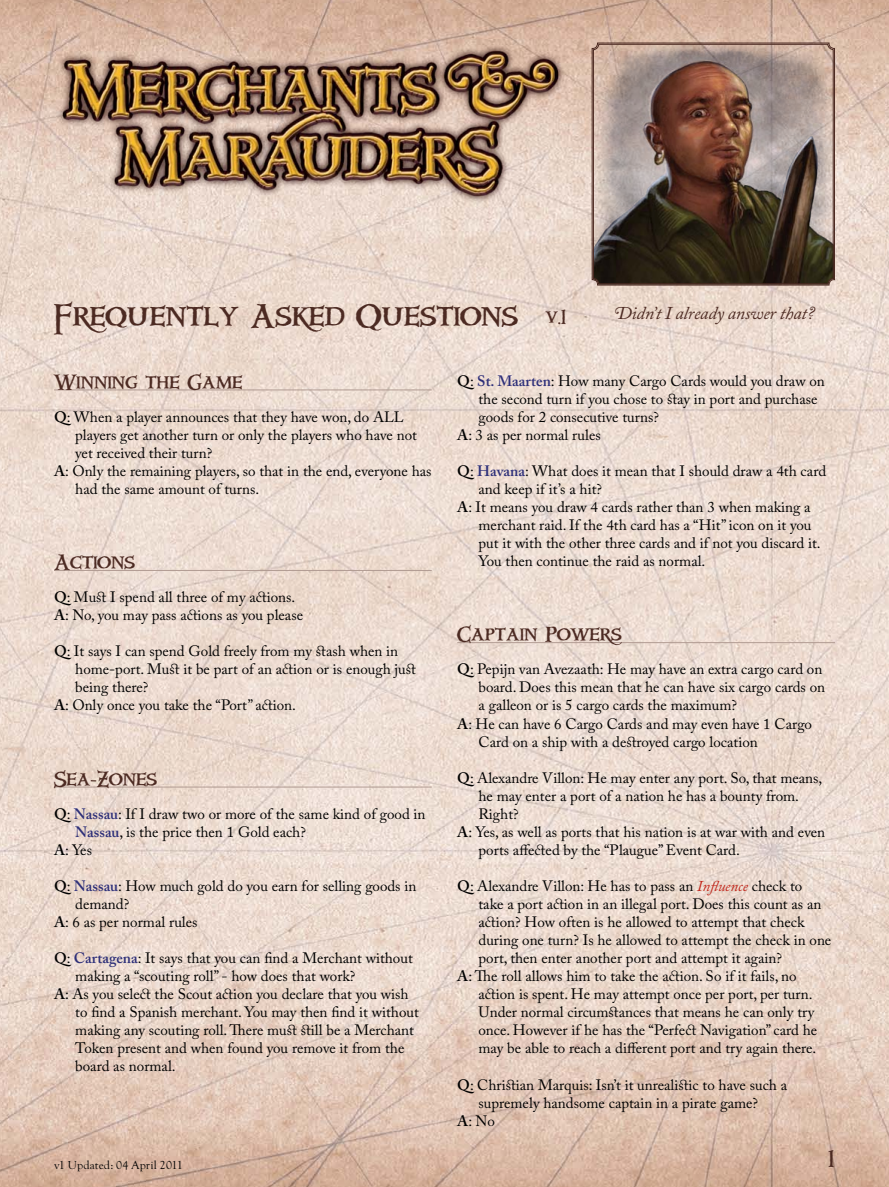
<style>
.page{position:relative;width:889px;height:1187px;background:#fff}
.page>*{position:absolute;margin:0;border:0;box-sizing:border-box;transform-origin:0 0}
.t1{font:30px "Windlass";color:#4c2a22}
.t2{font:21px "Windlass";color:#4c2a22}
.t3{font:19.5px "Windlass";color:#4c2a22}
.t4{font:italic 18px "Adobe Caslon Pro";letter-spacing:-.01em;color:#4c2a22}
.t5{font:18px "Windlass";color:#4c2a22}
.t6{font:15px/18px "Adobe Caslon Pro";color:#000}
.t7{font:12px "Goudy Old Sty T";letter-spacing:.015em;color:#000}
.s1{font-weight:600}
.s2{font-weight:600;color:#2d2f79}
.s3{font-style:italic;color:#c1261b}
</style>
<div class="page">
<img style="left:0;top:0;width:889px;height:1186px">
<img style="left:591px;top:42px;width:244px;height:244px">
<div style="left:593px;top:44px;width:240px;height:240px;border:1px solid #4c2a22;border-radius:5px"></div>
<img style="left:54px;top:43px;width:512px;height:161px">
<hr style="left:54px;top:389px;width:378px;height:1px;background:#b19b92">
<hr style="left:54px;top:570px;width:378px;height:1px;background:#b19b92">
<hr style="left:54px;top:786px;width:378px;height:1px;background:#b19b92">
<hr style="left:457px;top:642px;width:378px;height:1px;background:#b19b92">
<h1 class="t1" style="left:54px;top:295px;width:465px">Frequently Asked Questions</h1>
<h3 class="t3" style="left:54px;top:368px;width:190px">Winning the Game</h3>
<p class="t6" style="left:54px;top:407px;width:351px"><span class="s1">Q</span>: When a player announces that they have won, do ALL</p>
<p class="t6" style="left:75px;top:425px;width:343px">players get another turn or only the players who have not</p>
<p class="t6" style="left:75px;top:443px;width:138px">yet received their turn?</p>
<p class="t6" style="left:54px;top:461px;width:379px"><span class="s1">A</span>: Only the remaining players, so that in the end, everyone has</p>
<p class="t6" style="left:75px;top:479px;width:185px">had the same amount of turns.</p>
<p class="t4" style="left:614px;top:302px;width:202px">Didn’t I already answer that?</p>
<p class="t5" style="left:545px;top:305px;width:22px">v.1</p>
<p class="t6" style="left:457px;top:371px;width:369px"><span class="s1">Q</span>: <span class="s2">St. Maarten</span>: How many Cargo Cards would you draw on</p>
<p class="t6" style="left:478px;top:389px;width:340px">the second turn if you chose to stay in port and purchase</p>
<p class="t6" style="left:478px;top:407px;width:182px">goods for 2 consecutive turns?</p>
<p class="t6" style="left:457px;top:425px;width:145px"><span class="s1">A</span>: 3 as per normal rules</p>
<p class="t6" style="left:457px;top:461px;width:370px"><span class="s1">Q</span>: <span class="s2">Havana</span>: What does it mean that I should draw a 4th card</p>
<p class="t6" style="left:478px;top:479px;width:125px">and keep if it’s a hit?</p>
<p class="t6" style="left:457px;top:497px;width:355px"><span class="s1">A</span>: It means you draw 4 cards rather than 3 when making a</p>
<p class="t6" style="left:478px;top:515px;width:334px">merchant raid. If the 4th card has a “Hit” icon on it you</p>
<p class="t6" style="left:478px;top:534px;width:344px">put it with the other three cards and if not you discard it.</p>
<p class="t6" style="left:478px;top:552px;width:228px">You then continue the raid as normal.</p>
<h3 class="t3" style="left:54px;top:548px;width:83px">Actions</h3>
<p class="t6" style="left:54px;top:588px;width:250px"><span class="s1">Q</span>: Must I spend all three of my actions.<br><span class="s1">A</span>: No, you may pass actions as you please</p>
<p class="t6" style="left:54px;top:642px;width:346px"><span class="s1">Q</span>: It says I can spend Gold freely from my stash when in</p>
<p class="t6" style="left:75px;top:660px;width:342px">home-port. Must it be part of an action or is enough just</p>
<p class="t6" style="left:75px;top:678px;width:75px">being there?</p>
<p class="t6" style="left:54px;top:696px;width:243px"><span class="s1">A</span>: Only once you take the “Port” action.</p>
<h3 class="t3" style="left:457px;top:621px;width:166px">Captain Powers</h3>
<p class="t6" style="left:457px;top:660px;width:366px"><span class="s1">Q</span>: Pepijn van Avezaath: He may have an extra cargo card on</p>
<p class="t6" style="left:478px;top:678px;width:348px">board. Does this mean that he can have six cargo cards on</p>
<p class="t6" style="left:478px;top:696px;width:260px">a galleon or is 5 cargo cards the maximum?</p>
<p class="t6" style="left:457px;top:714px;width:356px"><span class="s1">A</span>: He can have 6 Cargo Cards and may even have 1 Cargo</p>
<p class="t6" style="left:478px;top:732px;width:281px">Card on a ship with a destroyed cargo location</p>
<p class="t6" style="left:457px;top:768px;width:367px"><span class="s1">Q</span>: Alexandre Villon: He may enter any port. So, that means,</p>
<p class="t6" style="left:478px;top:786px;width:322px">he may enter a port of a nation he has a bounty from.</p>
<p class="t6" style="left:478px;top:804px;width:42px">Right?</p>
<p class="t6" style="left:457px;top:822px;width:369px"><span class="s1">A</span>: Yes, as well as ports that his nation is at war with and even</p>
<p class="t6" style="left:478px;top:840px;width:263px">ports affected by the “Plaugue” Event Card.</p>
<p class="t6" style="left:457px;top:876px;width:347px"><span class="s1">Q</span>: Alexandre Villon: He has to pass an <span class="s3">Influence</span> check to</p>
<p class="t6" style="left:478px;top:894px;width:344px">take a port action in an illegal port. Does this count as an</p>
<p class="t6" style="left:478px;top:912px;width:328px">action? How often is he allowed to attempt that check</p>
<p class="t6" style="left:478px;top:930px;width:354px">during one turn? Is he allowed to attempt the check in one</p>
<p class="t6" style="left:478px;top:948px;width:305px">port, then enter another port and attempt it again?</p>
<p class="t6" style="left:457px;top:966px;width:341px"><span class="s1">A</span>: The roll allows him to take the action. So if it fails, no</p>
<p class="t6" style="left:478px;top:985px;width:335px">action is spent. He may attempt once per port, per turn.</p>
<p class="t6" style="left:478px;top:1003px;width:337px">Under normal circumstances that means he can only try</p>
<p class="t6" style="left:478px;top:1021px;width:340px">once. However if he has the “Perfect Navigation” card he</p>
<p class="t6" style="left:478px;top:1039px;width:339px">may be able to reach a different port and try again there.</p>
<p class="t6" style="left:457px;top:1075px;width:331px"><span class="s1">Q</span>: Christian Marquis: Isn’t it unrealistic to have such a</p>
<p class="t6" style="left:478px;top:1093px;width:281px">supremely handsome captain in a pirate game?</p>
<p class="t6" style="left:457px;top:1111px;width:39px"><span class="s1">A</span>: No</p>
<h3 class="t3" style="left:54px;top:765px;width:105px">Sea-Zones</h3>
<p class="t6" style="left:54px;top:804px;width:373px"><span class="s1">Q</span>: <span class="s2">Nassau</span>: If I draw two or more of the same kind of good in</p>
<p class="t6" style="left:75px;top:822px;width:232px"><span class="s2">Nassau</span>, is the price then 1 Gold each?</p>
<p class="t6" style="left:54px;top:840px;width:40px"><span class="s1">A</span>: Yes</p>
<p class="t6" style="left:54px;top:876px;width:364px"><span class="s1">Q</span>: <span class="s2">Nassau</span>: How much gold do you earn for selling goods in</p>
<p class="t6" style="left:75px;top:894px;width:56px">demand?</p>
<p class="t6" style="left:54px;top:912px;width:145px"><span class="s1">A</span>: 6 as per normal rules</p>
<p class="t6" style="left:54px;top:948px;width:360px"><span class="s1">Q</span>: <span class="s2">Cartagena</span>: It says that you can find a Merchant without</p>
<p class="t6" style="left:75px;top:966px;width:281px">making a “scouting roll” - how does that work?</p>
<p class="t6" style="left:54px;top:985px;width:356px"><span class="s1">A</span>: As you select the Scout action you declare that you wish</p>
<p class="t6" style="left:75px;top:1003px;width:345px">to find a Spanish merchant. You may then find it without</p>
<p class="t6" style="left:75px;top:1021px;width:340px">making any scouting roll. There must still be a Merchant</p>
<p class="t6" style="left:75px;top:1039px;width:331px">Token present and when found you remove it from the</p>
<p class="t6" style="left:75px;top:1057px;width:102px">board as normal.</p>
<p class="t7" style="left:54px;top:1158px;width:130px">v1 Updated: 04 April 2011</p>
<h2 class="t2" style="left:828px;top:1144px;width:7px">1</h2>
</div>
